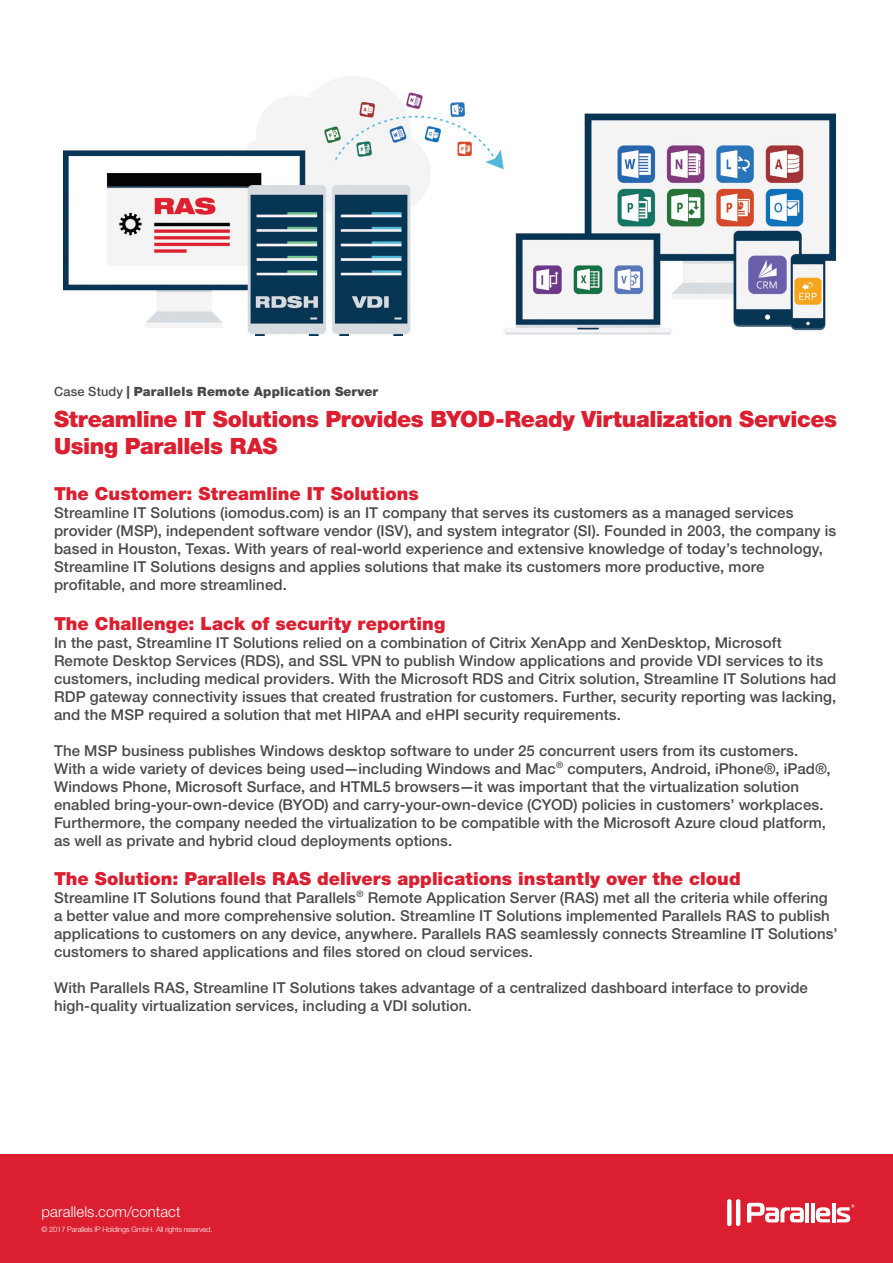
<style>
.page{position:relative;width:893px;height:1263px;background:#fff}
.page>*{position:absolute;margin:0;border:0;box-sizing:border-box;transform-origin:0 0}
.t1{font:900 22.5px/27px "Helvetica Neue LT Std";letter-spacing:-.02em;color:#db1e30}
.t2{font:900 18px "Helvetica Neue LT Std";letter-spacing:.005em;color:#db1e30}
.t3{font:500 15px/18px "Helvetica Neue LT Std";letter-spacing:.005em;color:#494a4a}
.t4{font:300 15px "Helvetica Neue LT Std";letter-spacing:.005em;color:#fff}
.t5{font:900 12.75px "Helvetica Neue LT Std";letter-spacing:.015em;color:#494a4a}
.t6{font:300 7.5px "Helvetica Neue LT Std";letter-spacing:-.02em;color:#fff}
.s1{font-weight:500}
</style>
<div class="page">
<div style="left:0;top:1154px;width:893px;height:109px;background:#db1e30"></div>
<svg style="left:727px;top:1199px;width:4px;height:27px"></svg>
<hr style="left:736px;top:1199px;width:4px;height:27px;background:#fff;border-radius:2px">
<svg style="left:816px;top:1207px;width:14px;height:15px"></svg>
<svg style="left:832px;top:1203px;width:3px;height:19px"></svg>
<hr style="left:811px;top:1203px;width:4px;height:19px;background:#fff">
<hr style="left:805px;top:1203px;width:4px;height:19px;background:#fff">
<svg style="left:747px;top:1203px;width:57px;height:19px"></svg>
<svg style="left:836px;top:1204px;width:18px;height:18px"></svg>
<img style="left:63px;top:76px;width:772px;height:259px">
<p class="t5" style="left:54px;top:384px;width:326px"><span class="s1">Case Study</span> | Parallels Remote Application Server</p>
<p class="t1" style="left:54px;top:405px;width:784px">Streamline IT Solutions Provides BYOD-Ready Virtualization Services<br>Using Parallels RAS</p>
<p class="t2" style="left:54px;top:483px;width:366px">The Customer: Streamline IT Solutions</p>
<p class="t3" style="left:54px;top:503px;width:784px">Streamline IT Solutions (iomodus.com) is an IT company that serves its customers as a managed services provider (MSP), independent software vendor (ISV), and system integrator (SI). Founded in 2003, the company is based in Houston, Texas. With years of real-world experience and extensive knowledge of today’s technology, Streamline IT Solutions designs and applies solutions that make its customers more productive, more profitable, and more streamlined.</p>
<p class="t2" style="left:54px;top:612px;width:393px">The Challenge: Lack of security reporting</p>
<p class="t3" style="left:54px;top:633px;width:784px">In the past, Streamline IT Solutions relied on a combination of Citrix XenApp and XenDesktop, Microsoft Remote Desktop Services (RDS), and SSL VPN to publish Window applications and provide VDI services to its customers, including medical providers. With the Microsoft RDS and Citrix solution, Streamline IT Solutions had RDP gateway connectivity issues that created frustration for customers. Further, security reporting was lacking, and the MSP required a solution that met HIPAA and eHPI security requirements.</p>
<p class="t3" style="left:54px;top:741px;width:778px">The MSP business publishes Windows desktop software to under 25 concurrent users from its customers.<br>With a wide variety of devices being used—including Windows and Mac<sup>®</sup> computers, Android, iPhone®, iPad®, Windows Phone, Microsoft Surface, and HTML5 browsers—it was important that the virtualization solution enabled bring-your-own-device (BYOD) and carry-your-own-device (CYOD) policies in customers’ workplaces.<br>Furthermore, the company needed the virtualization to be compatible with the Microsoft Azure cloud platform, as well as private and hybrid cloud deployments options.</p>
<p class="t2" style="left:54px;top:868px;width:688px">The Solution: Parallels RAS delivers applications instantly over the cloud</p>
<p class="t3" style="left:54px;top:889px;width:785px">Streamline IT Solutions found that Parallels<sup>®</sup> Remote Application Server (RAS) met all the criteria while offering a better value and more comprehensive solution. Streamline IT Solutions implemented Parallels RAS to publish applications to customers on any device, anywhere. Parallels RAS seamlessly connects Streamline IT Solutions’ customers to shared applications and files stored on cloud services.</p>
<p class="t3" style="left:54px;top:979px;width:755px">With Parallels RAS, Streamline IT Solutions takes advantage of a centralized dashboard interface to provide high-quality virtualization services, including a VDI solution.</p>
<p class="t4" style="left:41px;top:1202px;width:141px">parallels.com/contact</p>
<p class="t6" style="left:41px;top:1225px;width:173px">© 2017 Parallels IP Holdings GmbH. All rights reserved.</p>
</div>
